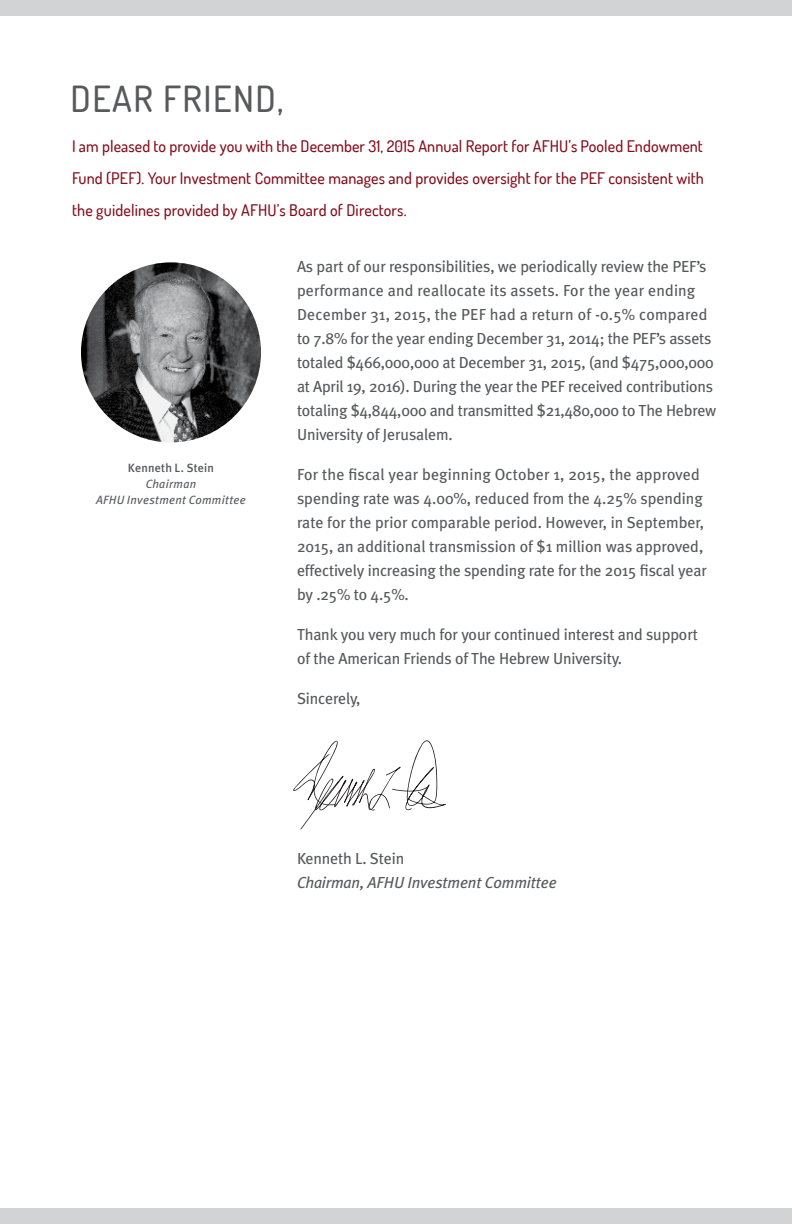
<style>
.page{position:relative;width:792px;height:1224px;background:#fff}
.page>*{position:absolute;margin:0;border:0;box-sizing:border-box;transform-origin:0 0}
.t1{font:500 36px "Dosis";letter-spacing:.04em;color:#58595b}
.t2{font:16px/24px "Meta Plus";letter-spacing:-.01em;color:#58595b}
.t3{font:500 16px/32px "Dosis";letter-spacing:.01em;color:#850c1b;text-align:justify}
.t4{font:italic 16px "Meta Plus";letter-spacing:-.01em;color:#58595b}
.t5{font:italic 12px/16px "Meta Plus";letter-spacing:.025em;color:#58595b;text-align:center}
.t6{font:500 12px "Meta Plus";letter-spacing:.015em;color:#58595b}
</style>
<div class="page">
<img style="left:81px;top:262px;width:180px;height:180px;border-radius:90px">
<div style="left:0;top:0;width:792px;height:15px;background:#d1d3d4"></div>
<div style="left:0;top:1209px;width:792px;height:15px;background:#d1d3d4"></div>
<svg style="left:293px;top:740px;width:153px;height:90px"></svg>
<h1 class="t1" style="left:71px;top:75px;width:214px">DEAR FRIEND,</h1>
<p class="t3" style="left:72px;top:130px;width:633px">I am pleased to provide you with the December 31, 2015 Annual Report for AFHU’s Pooled Endowment Fund (PEF). Your Investment Committee manages and provides oversight for the PEF consistent with the guidelines provided by AFHU’s Board of Directors.</p>
<p class="t6" style="left:128px;top:461px;width:88px">Kenneth L. Stein</p>
<p class="t5" style="left:96px;top:476px;width:151px">Chairman<br>AFHU Investment Committee</p>
<p class="t2" style="left:297px;top:254px;width:421px">As part of our responsibilities, we periodically review the PEF’s performance and reallocate its assets. For the year ending December 31, 2015, the PEF had a return of -0.5% compared to 7.8% for the year ending December 31, 2014; the PEF’s assets totaled $466,000,000 at December 31, 2015, (and $475,000,000 at April 19, 2016). During the year the PEF received contributions totaling $4,844,000 and transmitted $21,480,000 to The Hebrew University of Jerusalem.</p>
<p class="t2" style="left:297px;top:462px;width:411px">For the fiscal year beginning October 1, 2015, the approved spending rate was 4.00%, reduced from the 4.25% spending rate for the prior comparable period. However, in September, 2015, an additional transmission of $1 million was approved, effectively increasing the spending rate for the 2015 fiscal year by .25% to 4.5%.</p>
<p class="t2" style="left:297px;top:622px;width:403px">Thank you very much for your continued interest and support of the American Friends of The Hebrew University.</p>
<p class="t2" style="left:297px;top:686px;width:65px">Sincerely,</p>
<p class="t2" style="left:297px;top:846px;width:109px">Kenneth L. Stein</p>
<p class="t4" style="left:297px;top:873px;width:261px">Chairman, AFHU Investment Committee</p>
</div>
